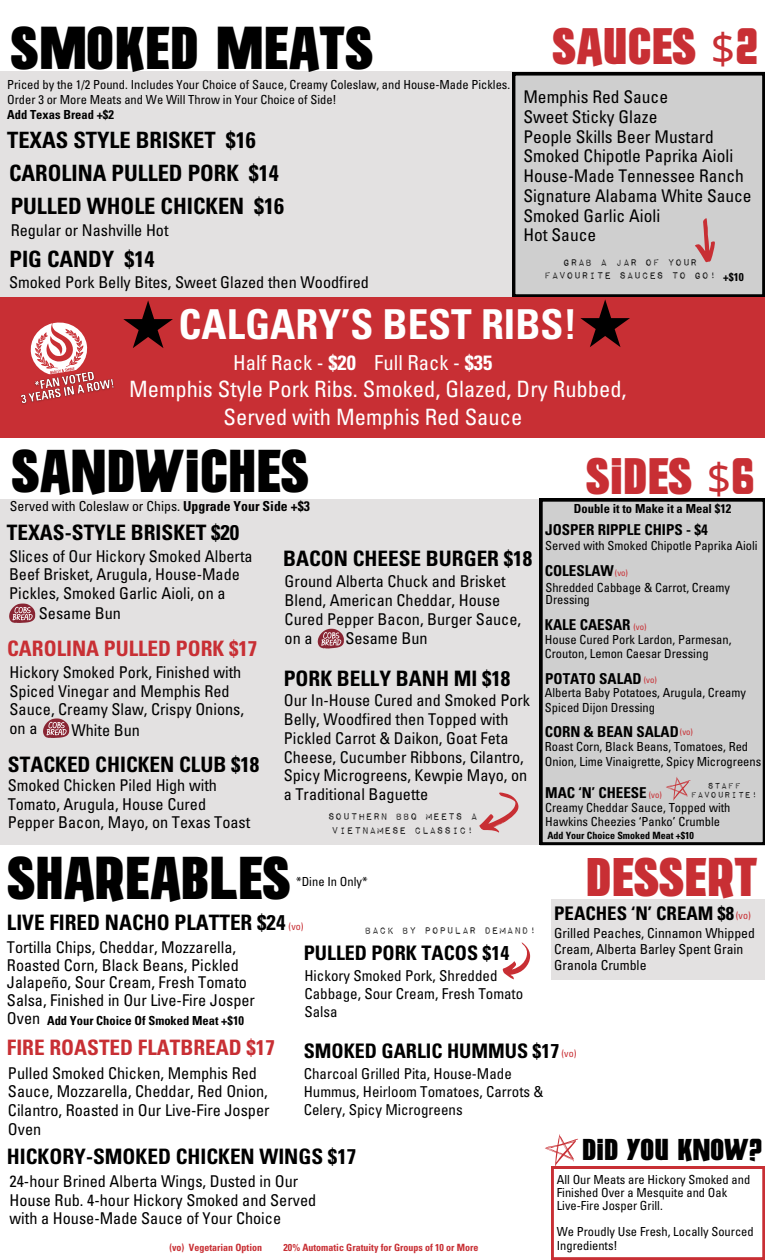
<style>
.page{position:relative;width:765px;height:1260px;background:#fff}
.page>*{position:absolute;margin:0;border:0;box-sizing:border-box;transform-origin:0 0}
.t1{font:50px "TS Title";color:#000}
.t2{font:45px "TS Title";color:#c82f34}
.t3{font:42.5px "TS Title";color:#c82f34}
.t4{font:700 condensed 41.25px "Univers";color:#fff}
.t5{font:25px "TS Title";color:#000}
.t6{font:700 condensed 22.5px "Univers";color:#000}
.t7{font:condensed 22.5px/27.2px "Univers";color:#fff;text-align:center}
.t8{font:700 condensed 21.25px "Univers";color:#000}
.t9{font:700 condensed 21.25px "Univers";color:#c82f34}
.t10{font:condensed 20.62px "Univers";color:#fff}
.t11{font:700 condensed 20px "Univers";color:#000}
.t12{font:700 condensed 18.75px "Univers";color:#000}
.t13{font:condensed 17.5px "Univers";color:#000}
.t14{font:condensed 16.25px/18.8px "Univers";color:#000}
.t15{font:condensed 15px/17.8px "Univers";color:#000}
.t16{font:700 condensed 15px "Univers";color:#000}
.t17{font:condensed 13.75px/16px "Univers";color:#000}
.t18{font:condensed 12.5px/13.1px "Univers";color:#000}
.t19{font:12.5px/13.1px "Impact Label Reversed";color:#000;text-align:center}
.t20{font:700 condensed 12.5px "Univers";color:#000}
.t21{font:11.25px/8.5px "Impact Label Reversed";color:#000;text-align:center}
.t22{font:700 condensed 11.25px "Univers";color:#000}
.t23{font:700 condensed 10px "Univers";color:#c82f34}
.t24{font:700 condensed 10px "Univers";color:#000}
.t25{font:condensed 10px "Univers";color:#c82f34}
.t26{font:condensed 8.75px "Univers";color:#c82f34}
.s1{font-family:"Noto Sans"}
.s2{font-weight:700}
</style>
<div class="page">
<div style="left:0;top:72px;width:765px;height:225px;background:#e3e1e1"></div>
<div style="left:513px;top:73px;width:252px;height:224px;background:#cfcfcf"></div>
<div style="left:0;top:297px;width:765px;height:140px;background:#c82f34"></div>
<img style="left:20px;top:371px;width:94px;height:33px">
<svg style="left:27px;top:322px;width:64px;height:57px"></svg>
<svg style="left:123px;top:300px;width:50px;height:48px"></svg>
<svg style="left:695px;top:218px;width:20px;height:44px"></svg>
<div style="left:551px;top:899px;width:214px;height:80px;background:#e3e1e1"></div>
<svg style="left:545px;top:1134px;width:220px;height:126px"></svg>
<svg style="left:503px;top:942px;width:27px;height:37px"></svg>
<div style="left:0;top:500px;width:765px;height:345px;background:#e3e1e1"></div>
<svg style="left:479px;top:792px;width:40px;height:41px"></svg>
<div style="left:540px;top:499px;width:225px;height:346px;background:#cfcfcf"></div>
<svg style="left:666px;top:777px;width:25px;height:23px"></svg>
<svg style="left:43px;top:718px;width:26px;height:20px"></svg>
<svg style="left:9px;top:603px;width:26px;height:20px"></svg>
<svg style="left:318px;top:629px;width:26px;height:19px"></svg>
<svg style="left:580px;top:299px;width:50px;height:48px"></svg>
<p class="t1" style="left:11px;top:29px;width:364px">SMOKED MEATS</p>
<p class="t18" style="left:7px;top:77px;width:505px">Priced by the 1/2 Pound. Includes Your Choice of Sauce, Creamy Coleslaw, and House-Made Pickles.</p>
<p class="t18" style="left:7px;top:92px;width:331px">Order 3 or More Meats and We Will Throw in Your Choice of Side!</p>
<p class="t20" style="left:7px;top:107px;width:108px">Add Texas Bread +$2</p>
<p class="t6" style="left:7px;top:126px;width:250px">TEXAS STYLE BRISKET $16</p>
<p class="t6" style="left:9px;top:159px;width:271px">CAROLINA PULLED PORK $14</p>
<p class="t6" style="left:11px;top:193px;width:275px">PULLED WHOLE CHICKEN $16</p>
<p class="t14" style="left:11px;top:220px;width:159px">Regular or Nashville Hot</p>
<p class="t14" style="left:9px;top:272px;width:362px">Smoked Pork Belly Bites, Sweet Glazed then Woodfired</p>
<p class="t6" style="left:10px;top:245px;width:146px">PIG CANDY $14</p>
<h2 class="t3" style="left:553px;top:31px;width:207px">SAUCES <span class="s1">$</span>2</h2>
<p class="t13" style="left:523px;top:86px;width:146px">Memphis Red Sauce</p>
<h5 class="t13" style="left:523px;top:106px;width:136px">Sweet Sticky Glaze</h5>
<h5 class="t13" style="left:523px;top:125px;width:192px">People Skills Beer Mustard</h5>
<h5 class="t13" style="left:523px;top:145px;width:211px">Smoked Chipotle Paprika Aioli</h5>
<p class="t13" style="left:523px;top:165px;width:222px">House-Made Tennessee Ranch</p>
<h5 class="t13" style="left:523px;top:185px;width:230px">Signature Alabama White Sauce</h5>
<p class="t13" style="left:523px;top:204px;width:138px">Smoked Garlic Aioli</p>
<p class="t13" style="left:523px;top:224px;width:74px">Hot Sauce</p>
<p class="t19" style="left:544px;top:257px;width:174px">grab a jar of your favourite sauces to go!</p>
<p class="t22" style="left:723px;top:270px;width:22px">+$10</p>
<p class="t4" style="left:179px;top:299px;width:400px">CALGARY’S BEST RIBS!</p>
<h1 class="t10" style="left:233px;top:350px;width:124px">Half Rack - <span class="s2">$20</span></h1>
<h3 class="t10" style="left:374px;top:350px;width:119px">Full Rack - <span class="s2">$35</span></h3>
<p class="t7" style="left:129px;top:375px;width:499px">Memphis Style Pork Ribs. Smoked, Glazed, Dry Rubbed,<br>Served with Memphis Red Sauce</p>
<h1 class="t1" style="left:12px;top:453px;width:299px">SANDWICHES</h1>
<p class="t17" style="left:10px;top:498px;width:301px">Served with Coleslaw or Chips. <span class="s2">Upgrade Your Side +$3</span></p>
<p class="t8" style="left:7px;top:519px;width:234px">TEXAS-STYLE BRISKET $20</p>
<p class="t14" style="left:9px;top:546px;width:245px">Slices of Our Hickory Smoked Alberta<br>Beef Brisket, Arugula, House-Made<br>Pickles, Smoked Garlic Aioli, on a</p>
<p class="t14" style="left:39px;top:604px;width:84px">Sesame Bun</p>
<p class="t9" style="left:7px;top:636px;width:252px">CAROLINA PULLED PORK $17</p>
<p class="t14" style="left:10px;top:662px;width:236px">Hickory Smoked Pork, Finished with<br>Spiced Vinegar and Memphis Red<br>Sauce, Creamy Slaw, Crispy Onions, on a</p>
<p class="t14" style="left:71px;top:720px;width:70px">White Bun</p>
<p class="t8" style="left:8px;top:751px;width:253px">STACKED CHICKEN CLUB $18</p>
<p class="t14" style="left:8px;top:775px;width:244px">Smoked Chicken Piled High with<br>Tomato, Arugula, House Cured<br>Pepper Bacon, Mayo, on Texas Toast</p>
<h3 class="t8" style="left:283px;top:545px;width:250px">BACON CHEESE BURGER $18</h3>
<p class="t14" style="left:285px;top:572px;width:238px">Ground Alberta Chuck and Brisket<br>Blend, American Cheddar, House<br>Cured Pepper Bacon, Burger Sauce, on a</p>
<p class="t14" style="left:345px;top:628px;width:84px">Sesame Bun</p>
<p class="t8" style="left:284px;top:666px;width:228px">PORK BELLY BANH MI $18</p>
<p class="t14" style="left:284px;top:691px;width:248px">Our In-House Cured and Smoked Pork Belly, Woodfired then Topped with Pickled Carrot &amp; Daikon, Goat Feta Cheese, Cucumber Ribbons, Cilantro, Spicy Microgreens, Kewpie Mayo, on a Traditional Baguette</p>
<p class="t19" style="left:328px;top:810px;width:152px;line-height:14px">Southern BBQ Meets A<br>Vietnamese classic!</p>
<p class="t1" style="left:8px;top:860px;width:285px">SHAREABLES</p>
<p class="t18" style="left:296px;top:875px;width:73px">*Dine In Only*</p>
<p class="t8" style="left:7px;top:909px;width:280px">LIVE FIRED NACHO PLATTER $24</p>
<p class="t14" style="left:7px;top:938px;width:250px;line-height:17.8px">Tortilla Chips, Cheddar, Mozzarella,<br>Roasted Corn, Black Beans, Pickled<br>Jalapeño, Sour Cream, Fresh Tomato<br>Salsa, Finished in Our Live-Fire Josper<br>Oven</p>
<p class="t25" style="left:289px;top:920px;width:17px">(vo)</p>
<p class="t19" style="left:365px;top:924px;width:174px">Back By Popular Demand!</p>
<p class="t11" style="left:304px;top:941px;width:207px">PULLED PORK TACOS $14</p>
<p class="t15" style="left:304px;top:966px;width:220px">Hickory Smoked Pork, Shredded<br>Cabbage, Sour Cream, Fresh Tomato<br>Salsa</p>
<p class="t20" style="left:47px;top:1013px;width:199px">Add Your Choice Of Smoked Meat +$10</p>
<p class="t3" style="left:587px;top:461px;width:170px">SIDES <span class="s1">$</span>6</p>
<p class="t20" style="left:574px;top:501px;width:159px">Double it to Make it a Meal $12</p>
<p class="t16" style="left:545px;top:520px;width:164px">JOSPER RIPPLE CHIPS - $4</p>
<h5 class="t18" style="left:545px;top:539px;width:214px">Served with Smoked Chipotle Paprika Aioli</h5>
<h5 class="t16" style="left:545px;top:561px;width:71px">COLESLAW</h5>
<h5 class="t18" style="left:545px;top:581px;width:186px;line-height:12.2px">Shredded Cabbage &amp; Carrot, Creamy<br>Dressing</h5>
<p class="t26" style="left:615px;top:567px;width:15px">(vo)</p>
<p class="t16" style="left:545px;top:616px;width:87px">KALE CAESAR</p>
<p class="t18" style="left:545px;top:632px;width:188px;line-height:14px">House Cured Pork Lardon, Parmesan,<br>Crouton, Lemon Caesar Dressing</p>
<h5 class="t26" style="left:633px;top:621px;width:15px">(vo)</h5>
<p class="t16" style="left:545px;top:669px;width:98px">POTATO SALAD</p>
<p class="t18" style="left:545px;top:686px;width:203px;line-height:14px">Alberta Baby Potatoes, Arugula, Creamy<br>Spiced Dijon Dressing</p>
<p class="t26" style="left:644px;top:674px;width:15px">(vo)</p>
<p class="t16" style="left:545px;top:722px;width:136px">CORN &amp; BEAN SALAD</p>
<p class="t18" style="left:545px;top:738px;width:218px;line-height:15px">Roast Corn, Black Beans, Tomatoes, Red<br>Onion, Lime Vinaigrette, Spicy Microgreens</p>
<p class="t26" style="left:680px;top:727px;width:15px">(vo)</p>
<p class="t26" style="left:649px;top:789px;width:15px">(vo)</p>
<p class="t21" style="left:690px;top:782px;width:69px">staff<br>Favourite!</p>
<h5 class="t16" style="left:545px;top:783px;width:103px">MAC ‘N’ CHEESE</h5>
<p class="t18" style="left:545px;top:800px;width:187px;line-height:14px">Creamy Cheddar Sauce, Topped with<br>Hawkins Cheezies ‘Panko’ Crumble</p>
<p class="t24" style="left:547px;top:829px;width:148px">Add Your Choice Smoked Meat +$10</p>
<p class="t2" style="left:586px;top:861px;width:174px">DESSERT</p>
<h6 class="t12" style="left:554px;top:902px;width:182px">PEACHES ‘N’ CREAM $8</h6>
<h6 class="t17" style="left:554px;top:925px;width:202px">Grilled Peaches, Cinnamon Whipped<br>Cream, Alberta Barley Spent Grain<br>Granola Crumble</h6>
<p class="t25" style="left:736px;top:909px;width:17px">(vo)</p>
<p class="t9" style="left:7px;top:1034px;width:269px">FIRE ROASTED FLATBREAD $17</p>
<p class="t14" style="left:8px;top:1063px;width:263px">Pulled Smoked Chicken, Memphis Red<br>Sauce, Mozzarella, Cheddar, Red Onion,<br>Cilantro, Roasted in Our Live-Fire Josper<br>Oven</p>
<p class="t8" style="left:7px;top:1143px;width:351px">HICKORY-SMOKED CHICKEN WINGS $17</p>
<p class="t14" style="left:10px;top:1171px;width:308px">24-hour Brined Alberta Wings, Dusted in Our<br>House Rub. 4-hour Hickory Smoked and Served with a House-Made Sauce of Your Choice</p>
<p class="t11" style="left:304px;top:1038px;width:257px">SMOKED GARLIC HUMMUS $17</p>
<p class="t15" style="left:304px;top:1065px;width:241px">Charcoal Grilled Pita, House-Made<br>Hummus, Heirloom Tomatoes, Carrots &amp;<br>Celery, Spicy Microgreens</p>
<p class="t25" style="left:561px;top:1047px;width:17px">(vo)</p>
<h6 class="t5" style="left:582px;top:1140px;width:182px">DID YOU KNOW?</h6>
<h1 class="t18" style="left:557px;top:1172px;width:195px">All Our Meats are Hickory Smoked and<br>Finished Over a Mesquite and Oak<br>Live-Fire Josper Grill.</h1>
<h3 class="t18" style="left:557px;top:1225px;width:199px">We Proudly Use Fresh, Locally Sourced<br>Ingredients!</h3>
<p class="t23" style="left:169px;top:1242px;width:94px">(vo) Vegetarian Option</p>
<h5 class="t23" style="left:283px;top:1242px;width:196px">20% Automatic Gratuity for Groups of 10 or More</h5>
</div>
